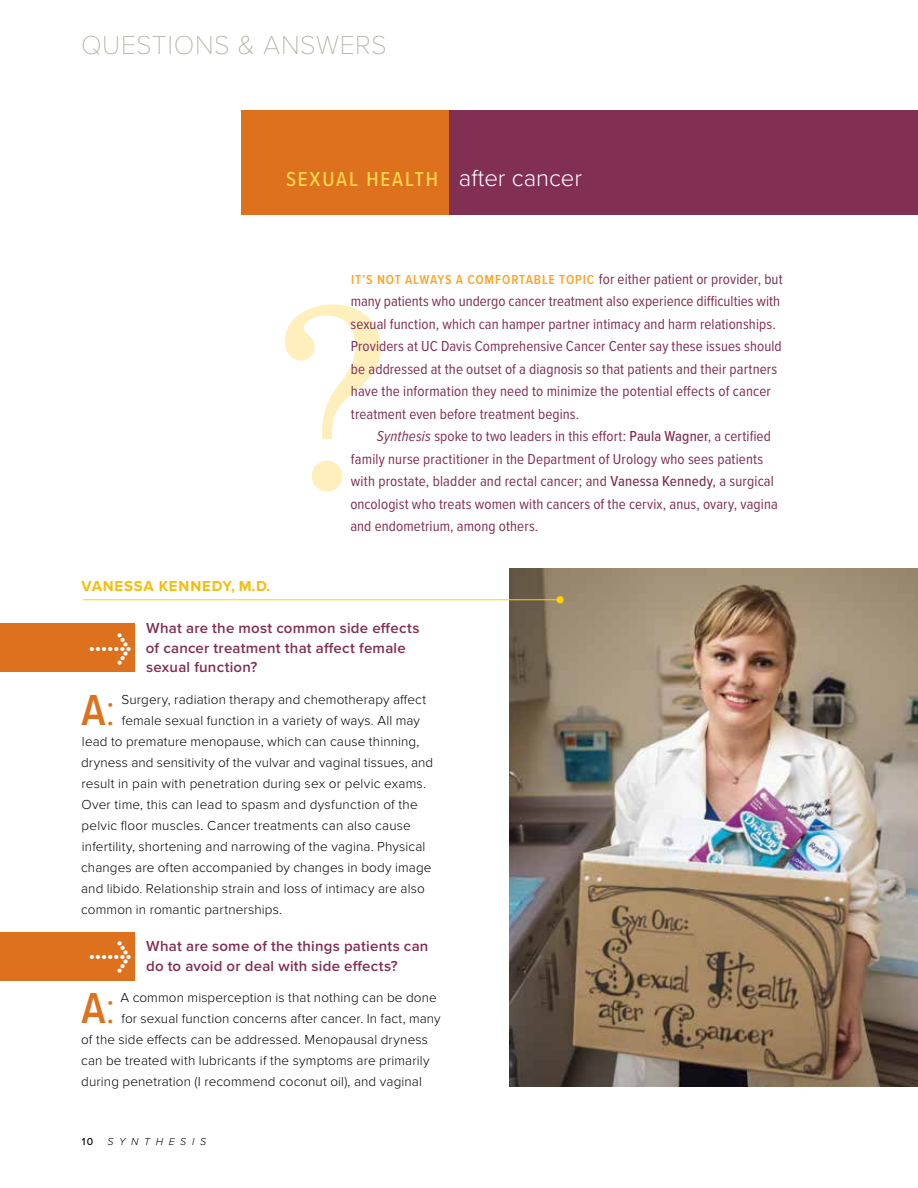
<style>
.page{position:relative;width:918px;height:1188px;background:#fff}
.page>*{position:absolute;margin:0;border:0;box-sizing:border-box;transform-origin:0 0}
.t1{font:248.7px "New Century Schlbk";color:#ffefbd}
.t2{font:600 45px "Proxima Nova Cond";color:#de711e}
.t3{font:36.45px "Meta Book Expert";color:#fff}
.t4{font:100 27px "Proxima Nova T";letter-spacing:.02em;color:#b4aca0}
.t5{font:500 21px "Proxima Nova Cond";letter-spacing:.09em;color:#ffd74a}
.t6{font:15px/22.5px "Proxima Nova Cond";letter-spacing:.005em;color:#812f53}
.t7{font:600 15px/19.5px "Proxima Nova";letter-spacing:.015em;color:#812f53}
.t8{font:700 15px "Proxima Nova";letter-spacing:.05em;color:#f6bd0d}
.t9{font:300 13.5px "Proxima Nova";letter-spacing:.01em;color:#000}
.t10{font:600 13.5px "Proxima Nova Cond";letter-spacing:.055em;color:#faa427}
.t11{font:italic 300 10.5px "Proxima Nova";letter-spacing:.535em;color:#000}
.t12{font:500 10.5px "Proxima Nova";color:#000}
.s1{font-family:"Proxima Nova";font-weight:300;font-size:24px;color:#fff}
.s2{font-weight:400;font-size:15px;color:#812f53}
.s3{font-style:italic}
.s4{font-weight:500}
.s5{font-weight:300}
</style>
<div class="page">
<div style="left:241px;top:111px;width:208px;height:104px;background:#de711e"></div>
<div style="left:449px;top:111px;width:469px;height:104px;background:#812f53"></div>
<img style="left:510px;top:569px;width:408px;height:517px">
<div style="left:0;top:623px;width:135px;height:49px;background:#de711e"></div>
<div style="left:0;top:932px;width:135px;height:48px;background:#de711e"></div>
<div style="left:556px;top:596px;width:8px;height:7px;background:#ffce00;border-radius:50%"></div>
<hr style="left:83px;top:599px;width:476px;height:1px;background:#ffd600">
<h3 class="t4" style="left:81px;top:30px;width:307px">QUESTIONS &amp; ANSWERS</h3>
<h3 class="t5" style="left:286px;top:166px;width:298px">SEXUAL HEALTH <span class="s1">after cancer</span></h3>
<p class="t10" style="left:351px;top:271px;width:433px">IT’S NOT ALWAYS A COMFORTABLE TOPIC <span class="s2">for either patient or provider, but</span></p>
<p class="t6" style="left:351px;top:290px;width:433px">many patients who undergo cancer treatment also experience difficulties with sexual function, which can hamper partner intimacy and harm relationships.<br>Providers at UC Davis Comprehensive Cancer Center say these issues should be addressed at the outset of a diagnosis so that patients and their partners have the information they need to minimize the potential effects of cancer treatment even before treatment begins.</p>
<p class="t6" style="left:350px;top:425px;width:429px;text-indent:27px"><span class="s3">Synthesis</span> spoke to two leaders in this effort: <span class="s4">Paula Wagner</span>, a certified family nurse practitioner in the Department of Urology who sees patients with prostate, bladder and rectal cancer; and <span class="s4">Vanessa Kennedy</span>, a surgical oncologist who treats women with cancers of the cervix, anus, ovary, vagina and endometrium, among others.</p>
<h1 class="t1" style="left:278px;top:248px;width:112px">?</h1>
<p class="t8" style="left:81px;top:578px;width:190px">VANESSA KENNEDY, M.D.</p>
<p class="t7" style="left:146px;top:619px;width:275px">What are the most common side effects of cancer treatment that affect female sexual function?</p>
<h2 class="t2" style="left:81px;top:683px;width:35px">A<span class="s5">:</span></h2>
<p class="t9" style="left:122px;top:692px;width:306px">Surgery, radiation therapy and chemotherapy affect</p>
<h3 class="t3" style="left:89px;top:624px;width:44px">l</h3>
<p class="t9" style="left:122px;top:713px;width:300px">female sexual function in a variety of ways. All may</p>
<p class="t9" style="left:82px;top:734px;width:339px">lead to premature menopause, which can cause thinning,</p>
<p class="t9" style="left:81px;top:755px;width:354px">dryness and sensitivity of the vulvar and vaginal tissues, and</p>
<p class="t9" style="left:82px;top:776px;width:346px">result in pain with penetration during sex or pelvic exams.</p>
<p class="t9" style="left:81px;top:797px;width:338px">Over time, this can lead to spasm and dysfunction of the</p>
<p class="t9" style="left:82px;top:818px;width:331px">pelvic floor muscles. Cancer treatments can also cause</p>
<p class="t9" style="left:82px;top:839px;width:345px">infertility, shortening and narrowing of the vagina. Physical</p>
<p class="t9" style="left:81px;top:860px;width:352px">changes are often accompanied by changes in body image</p>
<p class="t9" style="left:81px;top:881px;width:345px">and libido. Relationship strain and loss of intimacy are also</p>
<p class="t9" style="left:81px;top:902px;width:202px">common in romantic partnerships.</p>
<p class="t7" style="left:146px;top:937px;width:284px">What are some of the things patients can do to avoid or deal with side effects?</p>
<h2 class="t2" style="left:81px;top:981px;width:35px">A<span class="s5">:</span></h2>
<p class="t9" style="left:121px;top:990px;width:318px">A common misperception is that nothing can be done</p>
<h3 class="t3" style="left:89px;top:933px;width:44px">l</h3>
<p class="t9" style="left:122px;top:1011px;width:321px">for sexual function concerns after cancer. In fact, many</p>
<p class="t9" style="left:81px;top:1032px;width:348px">of the side effects can be addressed. Menopausal dryness</p>
<p class="t9" style="left:81px;top:1053px;width:350px">can be treated with lubricants if the symptoms are primarily</p>
<p class="t9" style="left:81px;top:1074px;width:342px">during penetration (I recommend coconut oil), and vaginal</p>
<p class="t12" style="left:82px;top:1136px;width:13px">10</p>
<p class="t11" style="left:108px;top:1136px;width:100px">SYNTHESIS</p>
</div>
